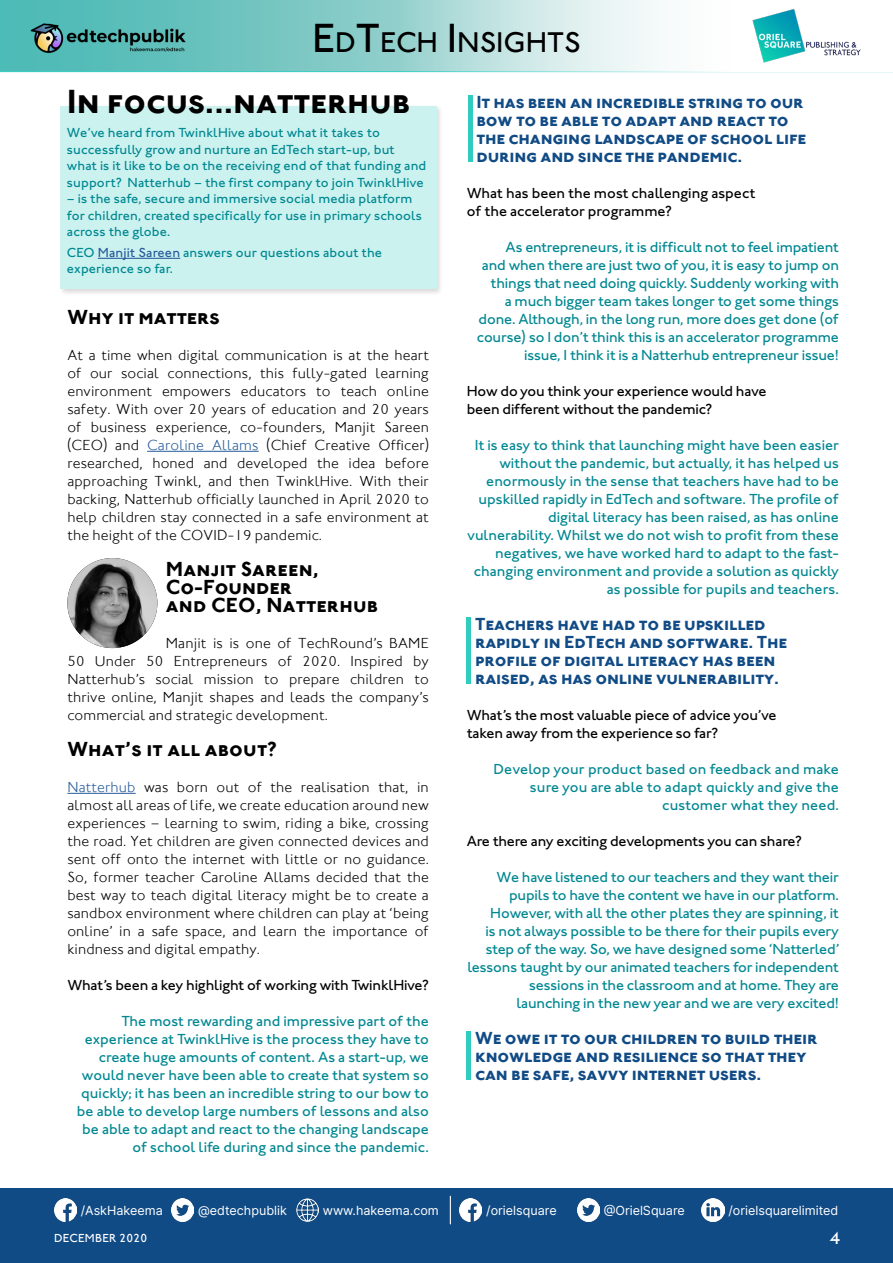
<style>
.page{position:relative;width:893px;height:1263px;background:#fff}
.page>*{position:absolute;margin:0;border:0;box-sizing:border-box;transform-origin:0 0}
.t1{font:34.5px "Johnston ITC Bold SC";color:#000}
.t2{font:500 29.4px "Johnston ITC";color:#000}
.t3{font:21px/18px "Johnston ITC Bold SC";letter-spacing:.01em;color:#000}
.t4{font:18px/18px "Johnston ITC Bold SC";letter-spacing:-.01em;color:#114b85}
.t5{font:500 18px "Johnston ITC";color:#fff}
.t6{font:500 15px/18px "Johnston ITC Std";letter-spacing:-.01em;color:#008791;text-align:right}
.t7{font:300 15px/18px "Johnston ITC";letter-spacing:.01em;color:#000;text-align:justify}
.t8{font:500 15px/18px "Johnston ITC Std";letter-spacing:-.01em;color:#000}
.t9{font:500 15px/18px "Johnston ITC Std";letter-spacing:.01em;color:#008791;text-align:right}
.t10{font:500 13.5px/16.5px "Johnston ITC Std";letter-spacing:.01em;color:#008791}
.t11{font:12.6px "Inter";color:#fff}
.t12{font:500 12px "Johnston ITC";letter-spacing:.02em;color:#fff}
.s1{font-size:42px}
.s2{color:#275b9b}
</style>
<div class="page">
<div style="left:0;top:1188px;width:893px;height:75px;background:#114b85"></div>
<svg style="left:0;top:0;width:861px;height:72px"></svg>
<img style="left:752px;top:8px;width:108px;height:55px">
<img style="left:30px;top:21px;width:160px;height:34px">
<img style="left:460px;top:1199px;width:22px;height:22px">
<img style="left:577px;top:1199px;width:22px;height:22px">
<img style="left:702px;top:1199px;width:22px;height:22px">
<img style="left:54px;top:1199px;width:22px;height:22px">
<img style="left:171px;top:1199px;width:23px;height:22px">
<img style="left:296px;top:1199px;width:22px;height:22px">
<svg style="left:450px;top:1196px;width:1px;height:28px"></svg>
<hr style="left:147px;top:451px;width:112px;height:1px;background:#275b9b">
<hr style="left:67px;top:793px;width:69px;height:1px;background:#275b9b">
<hr style="left:468px;top:95px;width:4px;height:67px;background:#30ccc0">
<hr style="left:467px;top:617px;width:4px;height:67px;background:#30ccc0">
<hr style="left:467px;top:1031px;width:4px;height:49px;background:#30ccc0">
<img style="left:67px;top:558px;width:90px;height:90px;border-radius:45px">
<div style="left:58px;top:104px;width:386px;height:192px;background:#000;opacity:.6"></div>
<div style="left:60px;top:106px;width:376px;height:182px;background:#cbf2ef"></div>
<hr style="left:98px;top:258px;width:82px;height:1px;background:#275b9b">
<h2 class="t2" style="left:312px;top:25px;width:270px"><span class="s1">E</span>D<span class="s1">T</span>ECH <span class="s1">I</span>NSIGHTS</h2>
<h1 class="t1" style="left:67px;top:81px;width:345px">In focus...natterhub</h1>
<p class="t10" style="left:67px;top:124px;width:361px">We’ve heard from TwinklHive about what it takes to successfully grow and nurture an EdTech start-up, but what is it like to be on the receiving end of that funding and support? Natterhub – the first company to join TwinklHive</p>
<p class="t10" style="left:67px;top:190px;width:357px">– is the safe, secure and immersive social media platform for children, created specifically for use in primary schools across the globe.</p>
<p class="t10" style="left:67px;top:244px;width:317px">CEO <span class="s2">Manjit Sareen</span> answers our questions about the experience so far.</p>
<h3 class="t3" style="left:67px;top:308px;width:154px">Why it matters</h3>
<p class="t7" style="left:67px;top:346px;width:363px">At a time when digital communication is at the heart of our social connections, this fully-gated learning environment empowers educators to teach online safety. With over 20 years of education and 20 years of business experience, co-founders, Manjit Sareen (CEO) and <span class="s2">Caroline Allams</span> (Chief Creative Officer) researched, honed and developed the idea before approaching Twinkl, and then TwinklHive. With their backing, Natterhub officially launched in April 2020 to help children stay connected in a safe environment at the height of the COVID-19 pandemic.</p>
<h3 class="t3" style="left:166px;top:560px;width:214px">Manjit Sareen,<br>Co-Founder<br>and CEO, Natterhub</h3>
<p class="t7" style="left:67px;top:634px;width:363px;text-indent:99px">Manjit is is one of TechRound’s BAME 50 Under 50 Entrepreneurs of 2020. Inspired by Natterhub’s social mission to prepare children to thrive online, Manjit shapes and leads the company’s commercial and strategic development.</p>
<h3 class="t3" style="left:67px;top:740px;width:211px">What’s it all about?</h3>
<p class="t7" style="left:67px;top:778px;width:363px"><span class="s2">Natterhub</span> was born out of the realisation that, in almost all areas of life, we create education around new experiences – learning to swim, riding a bike, crossing the road. Yet children are given connected devices and sent off onto the internet with little or no guidance.<br>So, former teacher Caroline Allams decided that the best way to teach digital literacy might be to create a sandbox environment where children can play at ‘being online’ in a safe space, and learn the importance of kindness and digital empathy.</p>
<p class="t8" style="left:67px;top:976px;width:363px">What’s been a key highlight of working with TwinklHive?</p>
<p class="t6" style="left:77px;top:1012px;width:353px">The most rewarding and impressive part of the experience at TwinklHive is the process they have to create huge amounts of content. As a start-up, we would never have been able to create that system so quickly; it has been an incredible string to our bow to be able to develop large numbers of lessons and also be able to adapt and react to the changing landscape of school life during and since the pandemic.</p>
<p class="t4" style="left:477px;top:93px;width:331px">It has been an incredible string to our bow to be able to adapt and react to the changing landscape of school life during and since the pandemic.</p>
<p class="t8" style="left:467px;top:184px;width:290px">What has been the most challenging aspect of the accelerator programme?</p>
<p class="t6" style="left:477px;top:238px;width:364px">As entrepreneurs, it is difficult not to feel impatient<br>and when there are just two of you, it is easy to jump on things that need doing quickly. Suddenly working with<br>a much bigger team takes longer to get some things done. Although, in the long run, more does get done (of course) so I don’t think this is an accelerator programme issue, I think it is a Natterhub entrepreneur issue!</p>
<p class="t8" style="left:467px;top:382px;width:301px">How do you think your experience would have been different without the pandemic?</p>
<p class="t6" style="left:467px;top:436px;width:373px">It is easy to think that launching might have been easier without the pandemic, but actually, it has helped us enormously in the sense that teachers have had to be upskilled rapidly in EdTech and software. The profile of digital literacy has been raised, as has online vulnerability. Whilst we do not wish to profit from these negatives, we have worked hard to adapt to the fast&shy;changing environment and provide a solution as quickly as possible for pupils and teachers.</p>
<p class="t4" style="left:475px;top:615px;width:314px">Teachers have had to be upskilled rapidly in EdTech and software. The profile of digital literacy has been raised, as has online vulnerability.</p>
<p class="t8" style="left:467px;top:706px;width:311px">What’s the most valuable piece of advice you’ve taken away from the experience so far?</p>
<p class="t9" style="left:493px;top:760px;width:347px">Develop your product based on feedback and make sure you are able to adapt quickly and give the customer what they need.</p>
<p class="t8" style="left:467px;top:832px;width:336px">Are there any exciting developments you can share?</p>
<p class="t6" style="left:467px;top:868px;width:373px">We have listened to our teachers and they want their pupils to have the content we have in our platform.<br>However, with all the other plates they are spinning, it<br>is not always possible to be there for their pupils every step of the way. So, we have designed some ‘Natterled’ lessons taught by our animated teachers for independent sessions in the classroom and at home. They are launching in the new year and we are very excited!</p>
<p class="t4" style="left:475px;top:1029px;width:344px">We owe it to our children to build their knowledge and resilience so that they can be safe, savvy internet users.</p>
<p class="t11" style="left:81px;top:1201px;width:84px">/AskHakeema</p>
<p class="t11" style="left:198px;top:1201px;width:90px">@edtechpublik</p>
<p class="t11" style="left:323px;top:1201px;width:117px">www.hakeema.com</p>
<p class="t11" style="left:486px;top:1201px;width:72px">/orielsquare</p>
<p class="t11" style="left:604px;top:1201px;width:83px">@OrielSquare</p>
<p class="t11" style="left:728px;top:1201px;width:111px">/orielsquarelimited</p>
<p class="t12" style="left:54px;top:1231px;width:95px">DECEMBER 2020</p>
<p class="t5" style="left:830px;top:1227px;width:12px">4</p>
</div>
